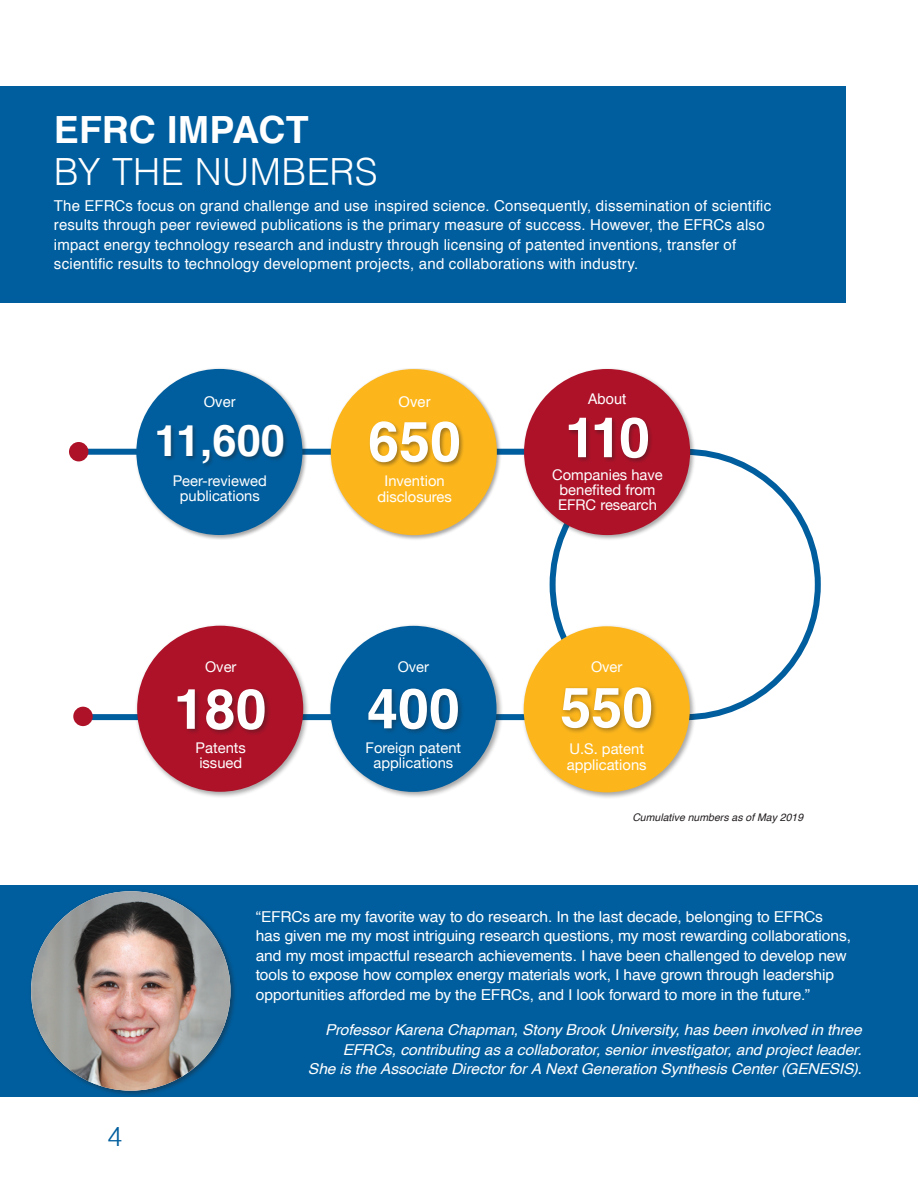
<style>
.page{position:relative;width:918px;height:1188px;background:#fff}
.page>*{position:absolute;margin:0;border:0;box-sizing:border-box;transform-origin:0 0}
.t1{font:700 55.8px "Helvetica";color:#fff}
.t2{font:700 43.5px "Helvetica";color:#fff}
.t3{font:300 37.5px "Helvetica";letter-spacing:.01em;color:#fff}
.t4{font:700 37.5px "Helvetica";color:#fff}
.t5{font:300 27px "Helvetica";color:#005e9e}
.t6{font:15px/19.5px "Helvetica";color:#fff;scale:1.04 1}
.t7{font:15px/19.5px "Helvetica";color:#fff}
.t8{font:italic 15px/19.5px "Helvetica";letter-spacing:-.01em;color:#fff;text-align:right;scale:1.04 1}
.t9{font:14.7px/15.1px "Helvetica Neue";color:#fff;text-align:center}
.t10{font:14.7px "Helvetica";color:#fff}
.t11{font:italic 10.5px "Helvetica";color:#231f20}
</style>
<div class="page">
<div style="left:0;top:86px;width:846px;height:216px;background:#005e9e"></div>
<div style="left:0;top:885px;width:918px;height:211px;background:#005e9e"></div>
<div style="left:87px;top:449px;width:599px;height:6px;background:#005e9e"></div>
<div style="left:81px;top:714px;width:609px;height:6px;background:#005e9e"></div>
<div style="left:69px;top:442px;width:19px;height:19px;background:#ae1229;border-radius:50%"></div>
<div style="left:73px;top:707px;width:20px;height:19px;background:#ae1229;border-radius:50%"></div>
<div style="left:135px;top:367px;width:173px;height:173px;background:#231f20;opacity:.4"></div>
<div style="left:136px;top:369px;width:166px;height:166px;background:#005e9e;border-radius:50%"></div>
<div style="left:156px;top:424px;width:133px;height:45px;background:#231f20;opacity:.4"></div>
<div style="left:329px;top:368px;width:173px;height:172px;background:#231f20;opacity:.4"></div>
<div style="left:331px;top:369px;width:166px;height:166px;background:#fcb61c;border-radius:50%"></div>
<div style="left:368px;top:420px;width:96px;height:47px;background:#231f20;opacity:.4"></div>
<div style="left:135px;top:623px;width:175px;height:176px;background:#231f20;opacity:.4"></div>
<div style="left:137px;top:626px;width:166px;height:166px;background:#ae1229;border-radius:50%"></div>
<div style="left:175px;top:687px;width:97px;height:49px;background:#231f20;opacity:.4"></div>
<div style="left:328px;top:623px;width:175px;height:176px;background:#231f20;opacity:.4"></div>
<div style="left:330px;top:626px;width:167px;height:166px;background:#005e9e;border-radius:50%"></div>
<div style="left:366px;top:686px;width:99px;height:50px;background:#231f20;opacity:.4"></div>
<div style="left:521px;top:624px;width:175px;height:175px;background:#231f20;opacity:.4"></div>
<div style="left:524px;top:626px;width:166px;height:166px;background:#fcb61c;border-radius:50%"></div>
<div style="left:560px;top:685px;width:98px;height:49px;background:#231f20;opacity:.4"></div>
<div style="left:522px;top:367px;width:174px;height:174px;background:#231f20;opacity:.4"></div>
<div style="left:524px;top:369px;width:166px;height:166px;background:#ae1229;border-radius:50%"></div>
<div style="left:567px;top:417px;width:86px;height:46px;background:#231f20;opacity:.4"></div>
<div style="left:28px;top:889px;width:209px;height:209px;background:#231f20;opacity:.45"></div>
<img style="left:31px;top:891px;width:200px;height:200px;border-radius:100px">
<h1 class="t4" style="left:54px;top:100px;width:256px">EFRC IMPACT</h1>
<h1 class="t3" style="left:54px;top:140px;width:326px">BY THE NUMBERS</h1>
<p class="t7" style="left:54px;top:196px;width:719px">The EFRCs focus on grand challenge and use inspired science. Consequently, dissemination of scientific</p>
<p class="t7" style="left:54px;top:216px;width:712px">results through peer reviewed publications is the primary measure of success. However, the EFRCs also impact energy technology research and industry through licensing of patented inventions, transfer of</p>
<p class="t7" style="left:54px;top:255px;width:586px">scientific results to technology development projects, and collaborations with industry.</p>
<p class="t10" style="left:204px;top:391px;width:33px">Over</p>
<p class="t10" style="left:399px;top:391px;width:33px">Over</p>
<p class="t10" style="left:588px;top:388px;width:40px">About</p>
<p class="t2" style="left:154px;top:406px;width:132px">11,600</p>
<p class="t1" style="left:368px;top:397px;width:94px">650</p>
<p class="t1" style="left:565px;top:393px;width:87px">110</p>
<p class="t9" style="left:173px;top:474px;width:96px">Peer-reviewed publications</p>
<p class="t9" style="left:377px;top:475px;width:76px">Invention disclosures</p>
<p class="t9" style="left:552px;top:468px;width:112px">Companies have benefited from<br>EFRC research</p>
<p class="t9" style="left:205px;top:660px;width:33px">Over</p>
<p class="t9" style="left:398px;top:660px;width:33px">Over</p>
<p class="t9" style="left:591px;top:660px;width:33px">Over</p>
<p class="t1" style="left:174px;top:664px;width:94px">180</p>
<p class="t1" style="left:367px;top:664px;width:94px">400</p>
<p class="t1" style="left:560px;top:662px;width:94px">550</p>
<p class="t9" style="left:196px;top:741px;width:52px;text-align:left">Patents issued</p>
<p class="t9" style="left:366px;top:741px;width:97px">Foreign patent applications</p>
<p class="t9" style="left:567px;top:742px;width:81px;text-align:left">U.S. patent applications</p>
<p class="t11" style="left:632px;top:809px;width:172px">Cumulative numbers as of May 2019</p>
<p class="t5" style="left:107px;top:1113px;width:17px">4</p>
<p class="t6" style="left:256px;top:907px;width:574px">“EFRCs are my favorite way to do research. In the last decade, belonging to EFRCs has given me my most intriguing research questions, my most rewarding collaborations, and my most impactful research achievements. I have been challenged to develop new tools to expose how complex energy materials work, I have grown through leadership opportunities afforded me by the EFRCs, and I look forward to more in the future.”</p>
<p class="t8" style="left:308px;top:1020px;width:534px">Professor Karena Chapman, Stony Brook University, has been involved in three<br>EFRCs, contributing as a collaborator, senior investigator, and project leader.<br>She is the Associate Director for A Next Generation Synthesis Center (GENESIS).</p>
</div>
